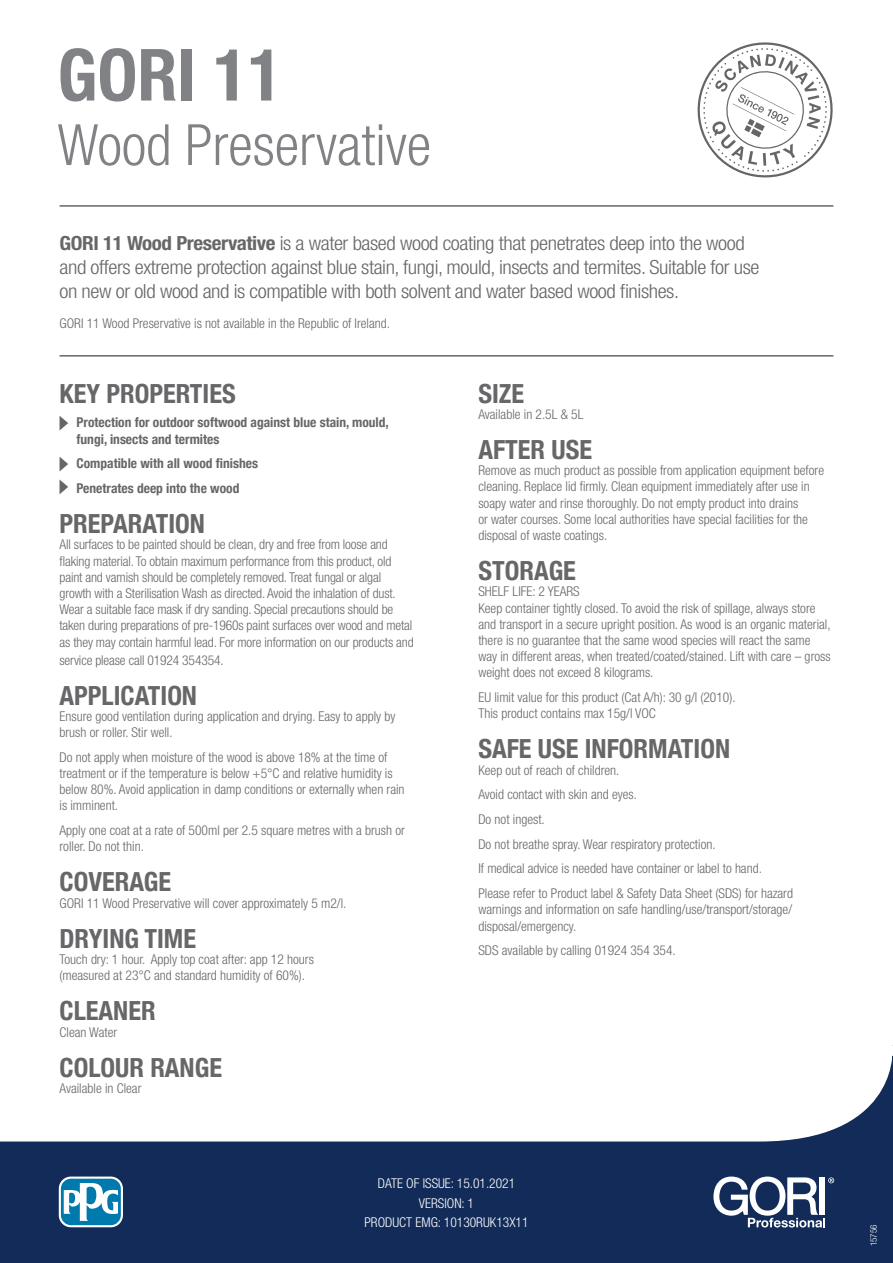
<style>
.page{position:relative;width:893px;height:1263px;background:#fff}
.page>*{position:absolute;margin:0;border:0;box-sizing:border-box;transform-origin:0 0}
.t1{font:700 condensed 72px "Helvetica Neue";color:#808285}
.t2{font:300 condensed 57px "Helvetica Neue";color:#808285}
.t3{font:700 condensed 26.4px "Helvetica Neue";color:#67676a}
.t4{font:300 condensed 19.5px/24px "Helvetica Neue";letter-spacing:-.02em;color:#67676a;scale:1.08 1}
.t5{font:300 condensed 13.5px/16.2px "Helvetica Neue";color:#67676a}
.t6{font:700 condensed 13.5px/16.2px "Helvetica Neue";color:#67676a}
.t7{font:300 condensed 13.5px/19.5px "Helvetica Neue";color:#fff;text-align:center}
.t8{font:300 condensed 9px "Helvetica Neue";color:#fff}
.s1{font-weight:700}
</style>
<div class="page">
<svg style="left:0;top:1060px;width:892px;height:203px;fill:#122b58"></svg>
<svg style="left:892px;top:1056px;width:1px;height:207px"></svg>
<svg style="left:713px;top:1176px;width:121px;height:51px"></svg>
<svg style="left:59px;top:1176px;width:64px;height:51px"></svg>
<div style="left:61px;top:1179px;width:60px;height:46px;background:#0079ac;border-radius:10px"></div>
<svg style="left:64px;top:1182px;width:54px;height:39px"></svg>
<svg style="left:697px;top:42px;width:136px;height:136px"></svg>
<svg style="left:60px;top:416px;width:8px;height:14px"></svg>
<svg style="left:60px;top:457px;width:8px;height:14px"></svg>
<svg style="left:60px;top:480px;width:8px;height:14px"></svg>
<hr style="left:60px;top:205px;width:773px;height:2px;background:#67676a">
<hr style="left:60px;top:355px;width:773px;height:2px;background:#67676a">
<h1 class="t1" style="left:57px;top:31px;width:227px">GORI 11</h1>
<h2 class="t2" style="left:57px;top:112px;width:375px">Wood Preservative</h2>
<p class="t4" style="left:60px;top:231px;width:650px"><span class="s1">GORI 11 Wood Preservative</span> is a water based wood coating that penetrates deep into the wood and offers extreme protection against blue stain, fungi, mould, insects and termites. Suitable for use on new or old wood and is compatible with both solvent and water based wood finishes.</p>
<p class="t5" style="left:60px;top:315px;width:332px">GORI 11 Wood Preservative is not available in the Republic of Ireland.</p>
<h3 class="t3" style="left:60px;top:371px;width:178px">KEY PROPERTIES</h3>
<p class="t6" style="left:77px;top:414px;width:314px">Protection for outdoor softwood against blue stain, mould, fungi, insects and termites</p>
<p class="t6" style="left:77px;top:450px;width:183px;line-height:24.8px">Compatible with all wood finishes<br>Penetrates deep into the wood</p>
<h3 class="t3" style="left:60px;top:502px;width:147px">PREPARATION</h3>
<p class="t5" style="left:60px;top:536px;width:356px">All surfaces to be painted should be clean, dry and free from loose and flaking material. To obtain maximum performance from this product, old paint and varnish should be completely removed. Treat fungal or algal growth with a Sterilisation Wash as directed. Avoid the inhalation of dust.<br>Wear a suitable face mask if dry sanding. Special precautions should be taken during preparations of pre-1960s paint surfaces over wood and metal as they may contain harmful lead. For more information on our products and</p>
<p class="t5" style="left:60px;top:652px;width:166px">service please call 01924 354354.</p>
<h3 class="t3" style="left:60px;top:673px;width:139px">APPLICATION</h3>
<p class="t5" style="left:60px;top:708px;width:337px">Ensure good ventilation during application and drying. Easy to apply by brush or roller. Stir well.</p>
<p class="t5" style="left:60px;top:749px;width:347px">Do not apply when moisture of the wood is above 18% at the time of treatment or if the temperature is below +5°C and relative humidity is below 80%. Avoid application in damp conditions or externally when rain is imminent.</p>
<p class="t5" style="left:60px;top:822px;width:347px">Apply one coat at a rate of 500ml per 2.5 square metres with a brush or roller. Do not thin.</p>
<h3 class="t3" style="left:60px;top:860px;width:113px">COVERAGE</h3>
<p class="t5" style="left:60px;top:895px;width:288px">GORI 11 Wood Preservative will cover approximately 5 m2/l.</p>
<h3 class="t3" style="left:60px;top:916px;width:138px">DRYING TIME</h3>
<p class="t5" style="left:60px;top:951px;width:256px">Touch dry: 1 hour. Apply top coat after: app 12 hours (measured at 23°C and standard humidity of 60%).</p>
<h3 class="t3" style="left:60px;top:989px;width:98px">CLEANER</h3>
<p class="t5" style="left:60px;top:1023px;width:59px">Clean Water</p>
<h3 class="t3" style="left:60px;top:1045px;width:164px">COLOUR RANGE</h3>
<p class="t5" style="left:60px;top:1080px;width:83px">Available in Clear</p>
<h3 class="t3" style="left:478px;top:371px;width:47px">SIZE</h3>
<p class="t5" style="left:478px;top:406px;width:107px">Available in 2.5L &amp; 5L</p>
<h3 class="t3" style="left:478px;top:428px;width:115px">AFTER USE</h3>
<p class="t5" style="left:478px;top:462px;width:347px">Remove as much product as possible from application equipment before cleaning. Replace lid firmly. Clean equipment immediately after use in soapy water and rinse thoroughly. Do not empty product into drains<br>or water courses. Some local authorities have special facilities for the disposal of waste coatings.</p>
<h3 class="t3" style="left:478px;top:549px;width:99px">STORAGE</h3>
<p class="t5" style="left:478px;top:583px;width:354px">SHELF LIFE: 2 YEARS<br>Keep container tightly closed. To avoid the risk of spillage, always store and transport in a secure upright position. As wood is an organic material, there is no guarantee that the same wood species will react the same way in different areas, when treated/coated/stained. Lift with care – gross weight does not exceed 8 kilograms.</p>
<p class="t5" style="left:478px;top:689px;width:259px">EU limit value for this product (Cat A/h): 30 g/l (2010).<br>This product contains max 15g/l VOC</p>
<h3 class="t3" style="left:478px;top:727px;width:253px">SAFE USE INFORMATION</h3>
<p class="t5" style="left:478px;top:757px;width:316px;line-height:24.8px">Keep out of reach of children.<br>Avoid contact with skin and eyes.<br>Do not ingest.<br>Do not breathe spray. Wear respiratory protection.<br>If medical advice is needed have container or label to hand.<br>Please refer to Product label &amp; Safety Data Sheet (SDS) for hazard</p>
<p class="t5" style="left:478px;top:901px;width:315px">warnings and information on safe handling/use/transport/storage/ disposal/emergency.</p>
<p class="t5" style="left:478px;top:942px;width:199px">SDS available by calling 01924 354 354.</p>
<p class="t7" style="left:364px;top:1174px;width:166px">DATE OF ISSUE: 15.01.2021<br>VERSION: 1<br>PRODUCT EMG: 10130RUK13X11</p>
<p class="t8" style="left:868px;top:1246px;width:23px;rotate:-90deg">15756</p>
</div>
